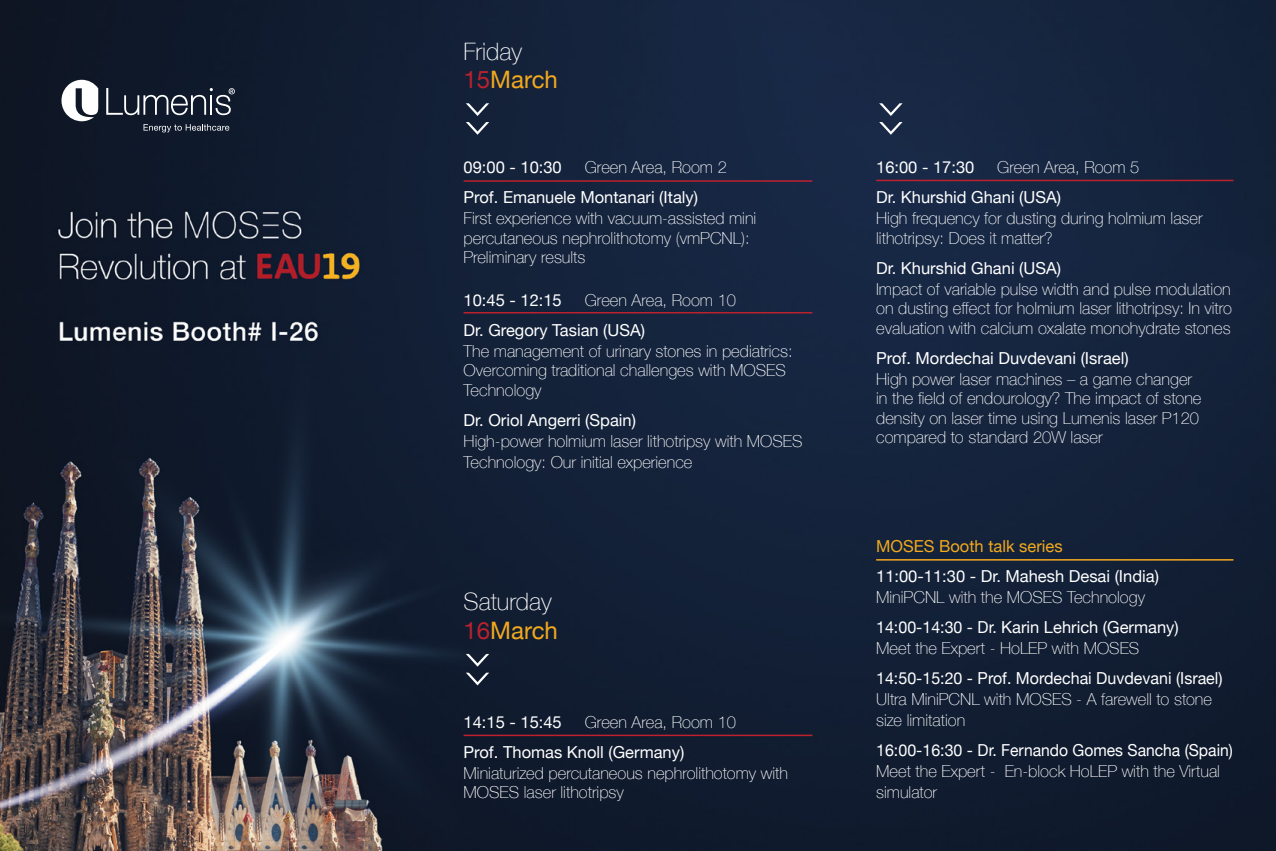
<style>
.page{position:relative;width:1276px;height:851px;background:#fff}
.page>*{position:absolute;margin:0;border:0;box-sizing:border-box;transform-origin:0 0}
.t1{font:100 24px/28.5px "Helvetica Neue";color:#fff}
.t2{font:100 16.5px/19.5px "Helvetica Neue";color:#fff}
.t3{font:16.5px "Helvetica Neue";color:#fff}
.t4{font:16.5px "Helvetica Neue";color:#f2a91e}
.s1{font-weight:400;color:#bc212e}
.s2{font-weight:400;color:#f2a91e}
</style>
<div class="page">
<img style="left:0;top:0;width:1276px;height:850px">
<svg style="left:106px;top:88px;width:129px;height:27px"></svg>
<svg style="left:59px;top:80px;width:39px;height:41px"></svg>
<svg style="left:144px;top:124px;width:85px;height:8px"></svg>
<svg style="left:466px;top:103px;width:23px;height:32px"></svg>
<svg style="left:466px;top:653px;width:23px;height:32px"></svg>
<hr style="left:463px;top:180px;width:349px;height:2px;background:#bc212e">
<hr style="left:463px;top:312px;width:349px;height:1px;background:#bc212e">
<hr style="left:463px;top:734px;width:349px;height:2px;background:#bc212e">
<svg style="left:879px;top:103px;width:23px;height:32px"></svg>
<hr style="left:876px;top:180px;width:357px;height:1px;background:#bc212e">
<hr style="left:876px;top:559px;width:357px;height:1px;background:#f2a91e">
<h1 class="t1" style="left:463px;top:36px;width:96px">Friday<br><span class="s1">15</span><span class="s2">March</span></h1>
<p class="t3" style="left:463px;top:157px;width:100px">09:00 - 10:30</p>
<p class="t2" style="left:585px;top:157px;width:144px">Green Area, Room 2</p>
<p class="t3" style="left:463px;top:187px;width:236px">Prof. Emanuele Montanari (Italy)</p>
<p class="t2" style="left:463px;top:208px;width:294px">First experience with vacuum-assisted mini percutaneous nephrolithotomy (vmPCNL):<br>Preliminary results</p>
<p class="t3" style="left:463px;top:290px;width:100px">10:45 - 12:15</p>
<p class="t2" style="left:585px;top:289px;width:153px">Green Area, Room 10</p>
<p class="t3" style="left:463px;top:320px;width:183px">Dr. Gregory Tasian (USA)</p>
<p class="t2" style="left:463px;top:340px;width:331px">The management of urinary stones in pediatrics:<br>Overcoming traditional challenges with MOSES<br>Technology</p>
<p class="t3" style="left:463px;top:410px;width:174px">Dr. Oriol Angerri (Spain)</p>
<p class="t2" style="left:463px;top:429px;width:340px;line-height:21px">High-power holmium laser lithotripsy with MOSES<br>Technology: Our initial experience</p>
<h1 class="t1" style="left:463px;top:586px;width:96px">Saturday<br><span class="s1">16</span><span class="s2">March</span></h1>
<p class="t3" style="left:463px;top:711px;width:100px">14:15 - 15:45</p>
<p class="t2" style="left:585px;top:711px;width:153px">Green Area, Room 10</p>
<p class="t3" style="left:463px;top:741px;width:222px">Prof. Thomas Knoll (Germany)</p>
<p class="t2" style="left:463px;top:762px;width:326px">Miniaturized percutaneous nephrolithotomy with<br>MOSES laser lithotripsy</p>
<p class="t3" style="left:876px;top:157px;width:100px">16:00 - 17:30</p>
<p class="t2" style="left:997px;top:157px;width:144px">Green Area, Room 5</p>
<p class="t3" style="left:876px;top:187px;width:186px">Dr. Khurshid Ghani (USA)</p>
<p class="t2" style="left:876px;top:208px;width:328px">High frequency for dusting during holmium laser lithotripsy: Does it matter?</p>
<p class="t3" style="left:876px;top:258px;width:186px">Dr. Khurshid Ghani (USA)</p>
<p class="t2" style="left:876px;top:278px;width:357px;text-align:justify">Impact of variable pulse width and pulse modulation on dusting effect for holmium laser lithotripsy: In vitro evaluation with calcium oxalate monohydrate stones</p>
<p class="t3" style="left:876px;top:348px;width:254px">Prof. Mordechai Duvdevani (Israel)</p>
<p class="t2" style="left:876px;top:368px;width:327px">High power laser machines – a game changer in the field of endourology? The impact of stone density on laser time using Lumenis laser P120 compared to standard 20W laser</p>
<p class="t4" style="left:876px;top:536px;width:188px">MOSES Booth talk series</p>
<p class="t3" style="left:876px;top:566px;width:284px">11:00-11:30 - Dr. Mahesh Desai (India)</p>
<p class="t2" style="left:876px;top:586px;width:270px">MiniPCNL with the MOSES Technology</p>
<p class="t3" style="left:876px;top:617px;width:304px">14:00-14:30 - Dr. Karin Lehrich (Germany)</p>
<p class="t2" style="left:876px;top:637px;width:265px">Meet the Expert - HoLEP with MOSES</p>
<p class="t3" style="left:876px;top:668px;width:348px">14:50-15:20 - Prof. Mordechai Duvdevani (Israel)</p>
<p class="t2" style="left:876px;top:688px;width:337px;line-height:21px">Ultra MiniPCNL with MOSES - A farewell to stone size limitation</p>
<p class="t3" style="left:876px;top:740px;width:358px">16:00-16:30 - Dr. Fernando Gomes Sancha (Spain)</p>
<p class="t2" style="left:876px;top:760px;width:345px;line-height:21px">Meet the Expert - En-block HoLEP with the Virtual simulator</p>
</div>
